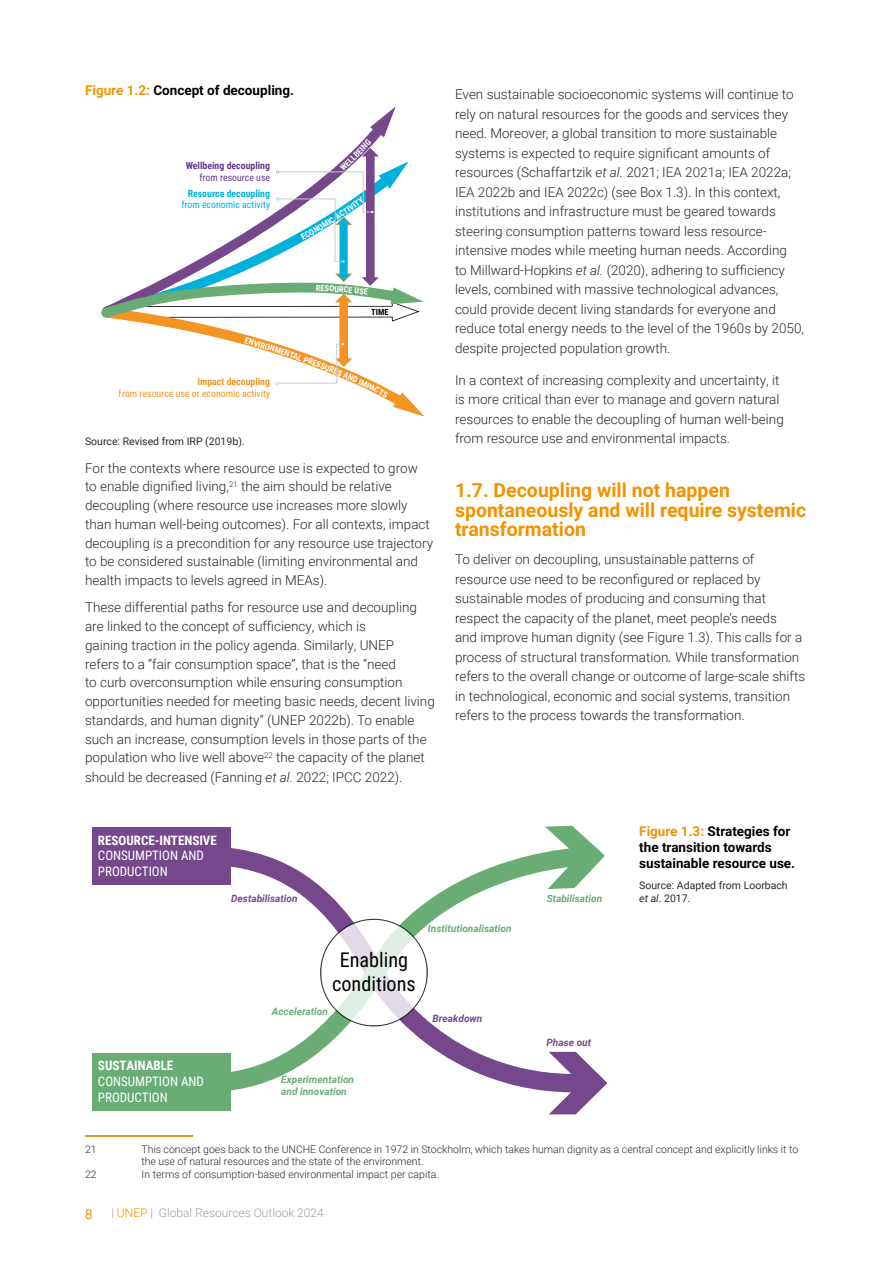
<style>
.page{position:relative;width:893px;height:1263px;background:#fff}
.page>*{position:absolute;margin:0;border:0;box-sizing:border-box;transform-origin:0 0}
.t1{font:20.25px/24.3px "Roboto Condensed";color:#020203;text-align:center}
.t2{font:700 19.5px/19.5px "Roboto";color:#f39200}
.t3{font:300 13.5px/19.5px "Roboto";color:#282827}
.t4{font:700 13.5px/16.2px "Roboto";color:#000}
.t5{font:13.5px "Roboto";color:#f39200}
.t6{font:13.05px/15.6px "Roboto Condensed";color:#fff}
.t7{font:700 13.05px "Roboto Condensed";color:#fff}
.t8{font:300 12px "Roboto";color:#9d9d9c}
.t9{font:300 10.5px/12.6px "Roboto";color:#282827}
.t10{font:10.5px/12.6px "Roboto";color:#282827}
.t11{font:italic 700 10.05px/12.1px "Roboto";color:#69ad74}
.t12{font:italic 700 10.05px "Roboto";color:#76488b}
.t13{font:9.75px "Roboto Condensed";color:#f49423}
.t14{font:9.75px "Roboto Condensed";color:#00b2db}
.t15{font:700 9.75px "Roboto Condensed";color:#673a8f}
.t16{font:700 9.75px "Roboto Condensed";color:#00b2db}
.t17{font:700 9.75px "Roboto Condensed";color:#f49423}
.t18{font:9.75px "Roboto Condensed";color:#673a8f}
.t19{font:700 8.4px "Roboto Condensed";color:#000}
.s1{color:#f39200}
.s2{font-style:italic}
.s3{font-weight:400;font-style:italic}
</style>
<div class="page">
<svg style="left:545px;top:826px;width:49px;height:20px"></svg>
<svg style="left:231px;top:846px;width:376px;height:268px"></svg>
<div style="left:92px;top:827px;width:139px;height:58px;background:#76488b"></div>
<svg style="left:321px;top:919px;width:106px;height:107px"></svg>
<div style="left:92px;top:1053px;width:139px;height:58px;background:#69ad74"></div>
<hr style="left:85px;top:1135px;width:108px;height:2px;background:#f39200">
<svg style="left:101px;top:106px;width:324px;height:311px"></svg>
<p class="t4" style="left:85px;top:82px;width:211px"><span class="s1">Figure 1.2:</span> Concept of decoupling.</p>
<p class="t15" style="left:186px;top:159px;width:86px">Wellbeing decoupling</p>
<p class="t18" style="left:199px;top:171px;width:72px">from resource use</p>
<p class="t16" style="left:188px;top:186px;width:84px">Resource decoupling</p>
<p class="t14" style="left:181px;top:198px;width:90px">from economic activity</p>
<p class="t19" style="left:371px;top:306px;width:19px">TIME</p>
<p class="t17" style="left:197px;top:375px;width:74px">Impact decoupling</p>
<p class="t13" style="left:119px;top:386px;width:153px">from resource use or economic activity</p>
<p class="t10" style="left:85px;top:435px;width:161px">Source: Revised from IRP (2019b).</p>
<p class="t3" style="left:85px;top:458px;width:350px;line-height:18.8px">For the contexts where resource use is expected to grow<br>to enable dignified living,<sup>21</sup> the aim should be relative decoupling (where resource use increases more slowly than human well-being outcomes). For all contexts, impact decoupling is a precondition for any resource use trajectory to be considered sustainable (limiting environmental and health impacts to levels agreed in MEAs).</p>
<p class="t3" style="left:85px;top:598px;width:351px;line-height:18.9px">These differential paths for resource use and decoupling are linked to the concept of sufficiency, which is<br>gaining traction in the policy agenda. Similarly, UNEP<br>refers to a “fair consumption space”, that is the “need<br>to curb overconsumption while ensuring consumption opportunities needed for meeting basic needs, decent living standards, and human dignity” (UNEP 2022b). To enable such an increase, consumption levels in those parts of the population who live well above<sup>22</sup> the capacity of the planet should be decreased (Fanning <span class="s2">et al.</span> 2022; IPCC 2022).</p>
<p class="t7" style="left:98px;top:831px;width:120px">RESOURCE-INTENSIVE</p>
<p class="t6" style="left:98px;top:847px;width:108px">CONSUMPTION AND<br>PRODUCTION</p>
<p class="t12" style="left:231px;top:891px;width:68px">Destabilisation</p>
<p class="t3" style="left:455px;top:84px;width:351px">Even sustainable socioeconomic systems will continue to rely on natural resources for the goods and services they need. Moreover, a global transition to more sustainable systems is expected to require significant amounts of resources (Schaffartzik <span class="s2">et al.</span> 2021; IEA 2021a; IEA 2022a; IEA 2022b and IEA 2022c) (see Box 1.3). In this context, institutions and infrastructure must be geared towards steering consumption patterns toward less resource&shy;intensive modes while meeting human needs. According<br>to Millward-Hopkins <span class="s2">et al.</span> (2020), adhering to sufficiency levels, combined with massive technological advances, could provide decent living standards for everyone and reduce total energy needs to the level of the 1960s by 2050, despite projected population growth.</p>
<p class="t3" style="left:455px;top:370px;width:330px">In a context of increasing complexity and uncertainty, it is more critical than ever to manage and govern natural resources to enable the decoupling of human well-being from resource use and environmental impacts.</p>
<h2 class="t2" style="left:455px;top:480px;width:353px">1.7. Decoupling will not happen spontaneously and will require systemic transformation</h2>
<p class="t3" style="left:455px;top:549px;width:352px">To deliver on decoupling, unsustainable patterns of resource use need to be reconfigured or replaced by sustainable modes of producing and consuming that respect the capacity of the planet, meet people’s needs<br>and improve human dignity (see Figure 1.3). This calls for a process of structural transformation<span class="s3">.</span> While transformation refers to the overall change or outcome of large-scale shifts in technological, economic and social systems, transition refers to the process towards the transformation.</p>
<p class="t11" style="left:547px;top:892px;width:57px">Stabilisation</p>
<p class="t4" style="left:639px;top:822px;width:157px"><span class="s1">Figure 1.3:</span> Strategies for the transition towards sustainable resource use.</p>
<p class="t10" style="left:639px;top:879px;width:150px">Source: Adapted from Loorbach <span class="s2">et al</span>. 2017.</p>
<h1 class="t1" style="left:332px;top:947px;width:85px">Enabling conditions</h1>
<p class="t11" style="left:272px;top:1004px;width:58px">Acceleration</p>
<p class="t11" style="left:428px;top:922px;width:85px">Institutionalisation</p>
<p class="t12" style="left:433px;top:1012px;width:51px">Breakdown</p>
<p class="t7" style="left:98px;top:1056px;width:77px">SUSTAINABLE</p>
<p class="t6" style="left:98px;top:1073px;width:108px">CONSUMPTION AND<br>PRODUCTION</p>
<p class="t11" style="left:281px;top:1073px;width:74px">Experimentation and innovation</p>
<p class="t12" style="left:547px;top:1036px;width:46px">Phase out</p>
<p class="t9" style="left:85px;top:1142px;width:13px">21</p>
<p class="t9" style="left:141px;top:1142px;width:658px">This concept goes back to the UNCHE Conference in 1972 in Stockholm, which takes human dignity as a central concept and explicitly links it to the use of natural resources and the state of the environment.</p>
<p class="t9" style="left:85px;top:1167px;width:13px">22</p>
<p class="t9" style="left:142px;top:1167px;width:299px">In terms of consumption-based environmental impact per capita.</p>
<p class="t5" style="left:85px;top:1205px;width:9px">8</p>
<p class="t8" style="left:111px;top:1204px;width:214px">| <span class="s1">UNEP</span> | Global Resources Outlook 2024</p>
</div>
